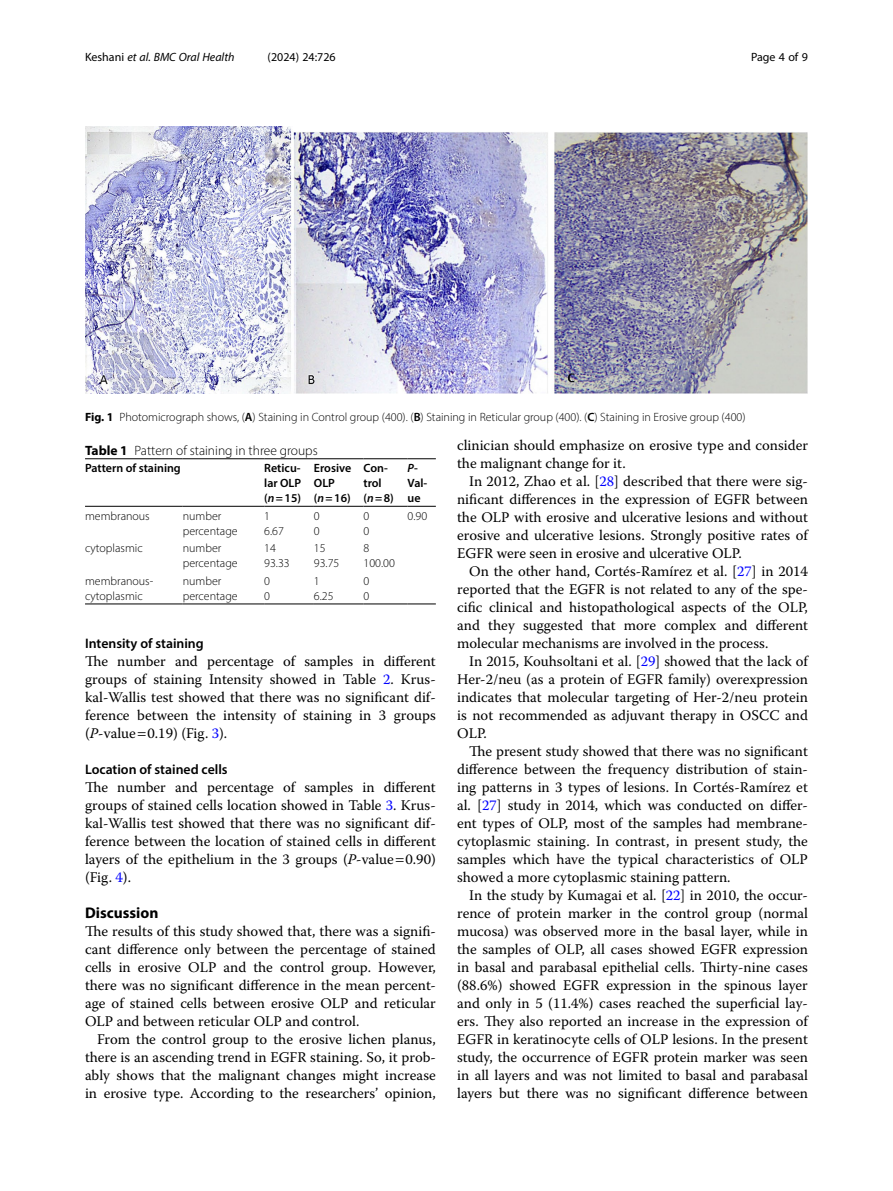
<style>
.page{position:relative;width:893px;height:1191px;background:#fff}
.page>*{position:absolute;margin:0;border:0;box-sizing:border-box;transform-origin:0 0}
.Head_1{font:700 15.45px "Myriad Pro";color:#000}
.Body_Text_Indent{font:14.7px/18px "Warnock Pro";color:#000;text-align:justify}
.Body_Text{font:14.7px/18px "Warnock Pro";color:#000;text-align:justify}
.Head_2{font:600 13.8px "Myriad Pro";color:#000}
.Table_Caption{font:300 13.5px "Myriad Pro";color:#000}
.Table_Body{font:300 12px/15px "Myriad Pro";color:#000}
.Figure_Caption{font:300 12px "Myriad Pro";color:#000}
.Table_Head{font:600 12px/15px "Myriad Pro";color:#000}
.t1{font:italic 12px "Myriad Pro";color:#000}
.t2{font:12px "Myriad Pro";color:#000}
.s1{font-style:normal}
.s2{font-weight:700}
.s3{font-weight:600}
.s4{font-style:italic}
.s5{color:#00f}
</style>
<div class="page">
<hr style="left:183px;top:506px;width:81px;height:1px;background:#000">
<svg style="left:408px;top:603px;width:28px;height:1px"></svg>
<hr style="left:85px;top:506px;width:98px;height:1px;background:#000">
<hr style="left:264px;top:458px;width:50px;height:1px;background:#000">
<hr style="left:264px;top:506px;width:50px;height:1px;background:#000">
<hr style="left:314px;top:458px;width:49px;height:1px;background:#000">
<hr style="left:314px;top:506px;width:49px;height:1px;background:#000">
<hr style="left:363px;top:458px;width:45px;height:1px;background:#000">
<hr style="left:363px;top:506px;width:45px;height:1px;background:#000">
<svg style="left:408px;top:458px;width:28px;height:1px"></svg>
<svg style="left:408px;top:506px;width:28px;height:1px"></svg>
<hr style="left:85px;top:603px;width:98px;height:1px;background:#000">
<hr style="left:183px;top:603px;width:81px;height:1px;background:#000">
<hr style="left:264px;top:603px;width:50px;height:1px;background:#000">
<hr style="left:314px;top:603px;width:49px;height:1px;background:#000">
<hr style="left:363px;top:603px;width:45px;height:1px;background:#000">
<hr style="left:85px;top:458px;width:98px;height:1px;background:#000">
<hr style="left:183px;top:458px;width:81px;height:1px;background:#000">
<img style="left:85px;top:126px;width:723px;height:267px">
<p class="t1" style="left:85px;top:50px;width:151px"><span class="s1">Keshani</span> et al. BMC Oral Health</p>
<p class="t2" style="left:268px;top:50px;width:70px">(2024) 24:726</p>
<p class="t2" style="left:751px;top:50px;width:58px">Page 4 of 9</p>
<p class="Figure_Caption" style="left:85px;top:409px;width:662px"><span class="s2">Fig. 1</span> Photomicrograph shows, (<span class="s3">A</span>) Staining in Control group (400). (<span class="s3">B</span>) Staining in Reticular group (400). (<span class="s3">C</span>) Staining in Erosive group (400)</p>
<p class="Table_Caption" style="left:85px;top:442px;width:234px"><span class="s2">Table 1</span> Pattern of staining in three groups</p>
<p class="Table_Head" style="left:85px;top:460px;width:97px">Pattern of staining</p>
<p class="Table_Head" style="left:264px;top:460px;width:39px;text-align:justify">Reticu&shy;lar OLP (<span class="s4">n</span>=15)</p>
<p class="Table_Head" style="left:314px;top:460px;width:39px">Erosive<br>OLP (<span class="s4">n</span>=16)</p>
<p class="Table_Head" style="left:363px;top:460px;width:32px">Con&shy;trol (<span class="s4">n</span>=8)</p>
<p class="Table_Head" style="left:408px;top:460px;width:21px"><span class="s4">P</span>-<br>Val&shy;ue</p>
<p class="Table_Body" style="left:85px;top:508px;width:66px">membranous</p>
<p class="Table_Body" style="left:183px;top:508px;width:40px">number</p>
<p class="Table_Body" style="left:183px;top:523px;width:56px">percentage</p>
<p class="Table_Body" style="left:314px;top:508px;width:7px">0</p>
<p class="Table_Body" style="left:314px;top:523px;width:7px">0</p>
<p class="Table_Body" style="left:363px;top:508px;width:7px">0</p>
<p class="Table_Body" style="left:363px;top:523px;width:7px">0</p>
<p class="Table_Body" style="left:408px;top:508px;width:21px">0.90</p>
<p class="Table_Body" style="left:264px;top:508px;width:7px">1</p>
<p class="Table_Body" style="left:264px;top:523px;width:21px">6.67</p>
<p class="Table_Body" style="left:85px;top:540px;width:59px">cytoplasmic</p>
<p class="Table_Body" style="left:183px;top:540px;width:40px">number</p>
<p class="Table_Body" style="left:183px;top:555px;width:56px">percentage</p>
<p class="Table_Body" style="left:85px;top:573px;width:70px">membranous&shy;cytoplasmic</p>
<p class="Table_Body" style="left:183px;top:573px;width:40px">number</p>
<p class="Table_Body" style="left:183px;top:588px;width:56px">percentage</p>
<p class="Table_Body" style="left:264px;top:540px;width:13px">14</p>
<p class="Table_Body" style="left:264px;top:555px;width:27px">93.33</p>
<p class="Table_Body" style="left:264px;top:573px;width:7px">0</p>
<p class="Table_Body" style="left:264px;top:588px;width:7px">0</p>
<p class="Table_Body" style="left:314px;top:540px;width:13px">15</p>
<p class="Table_Body" style="left:314px;top:555px;width:27px">93.75</p>
<p class="Table_Body" style="left:314px;top:573px;width:7px">1</p>
<p class="Table_Body" style="left:314px;top:588px;width:21px">6.25</p>
<p class="Table_Body" style="left:363px;top:540px;width:7px">8</p>
<p class="Table_Body" style="left:363px;top:555px;width:33px">100.00</p>
<p class="Table_Body" style="left:363px;top:573px;width:7px">0</p>
<p class="Table_Body" style="left:363px;top:588px;width:7px">0</p>
<p class="Head_2" style="left:85px;top:635px;width:120px">Intensity of staining</p>
<p class="Body_Text" style="left:85px;top:652px;width:352px">The number and percentage of samples in different groups of staining Intensity showed in Table <span class="s5">2</span>. Krus&shy;kal-Wallis test showed that there was no significant dif&shy;ference between the intensity of staining in 3 groups (<span class="s4">P</span>-value 0.19) (Fig. <span class="s5">3</span>).</p>
<p class="Head_2" style="left:85px;top:761px;width:144px">Location of stained cells</p>
<p class="Body_Text" style="left:85px;top:778px;width:352px">The number and percentage of samples in different groups of stained cells location showed in Table <span class="s5">3</span>. Krus&shy;kal-Wallis test showed that there was no significant dif&shy;ference between the location of stained cells in different layers of the epithelium in the 3 groups (<span class="s4">P</span>-value 0.90) (Fig. <span class="s5">4</span>).</p>
<p class="Head_1" style="left:85px;top:903px;width:75px">Discussion</p>
<p class="Body_Text" style="left:85px;top:922px;width:352px">The results of this study showed that, there was a signifi&shy;cant difference only between the percentage of stained cells in erosive OLP and the control group. However, there was no significant difference in the mean percent&shy;age of stained cells between erosive OLP and reticular OLP and between reticular OLP and control.</p>
<p class="Body_Text_Indent" style="left:85px;top:1030px;width:352px;text-indent:12px">From the control group to the erosive lichen planus, there is an ascending trend in EGFR staining. So, it prob&shy;ably shows that the malignant changes might increase in erosive type. According to the researchers’ opinion,</p>
<p class="Body_Text_Indent" style="left:457px;top:436px;width:352px">clinician should emphasize on erosive type and consider the malignant change for it.</p>
<p class="Body_Text_Indent" style="left:457px;top:472px;width:352px;text-indent:12px">In 2012, Zhao et al. [<span class="s5">28</span>] described that there were sig&shy;nificant differences in the expression of EGFR between the OLP with erosive and ulcerative lesions and without erosive and ulcerative lesions. Strongly positive rates of EGFR were seen in erosive and ulcerative OLP.</p>
<p class="Body_Text_Indent" style="left:457px;top:562px;width:352px;text-indent:12px">On the other hand, Cortés-Ramírez et al. [<span class="s5">27</span>] in 2014 reported that the EGFR is not related to any of the spe&shy;cific clinical and histopathological aspects of the OLP, and they suggested that more complex and different molecular mechanisms are involved in the process.</p>
<p class="Body_Text_Indent" style="left:457px;top:652px;width:352px;text-indent:12px">In 2015, Kouhsoltani et al. [<span class="s5">29</span>] showed that the lack of Her-2/neu (as a protein of EGFR family) overexpression indicates that molecular targeting of Her-2/neu protein is not recommended as adjuvant therapy in OSCC and OLP.</p>
<p class="Body_Text_Indent" style="left:457px;top:742px;width:352px;text-indent:12px">The present study showed that there was no significant difference between the frequency distribution of stain&shy;ing patterns in 3 types of lesions. In Cortés-Ramírez et al. [<span class="s5">27</span>] study in 2014, which was conducted on differ&shy;ent types of OLP, most of the samples had membrane&shy;cytoplasmic staining. In contrast, in present study, the samples which have the typical characteristics of OLP showed a more cytoplasmic staining pattern.</p>
<p class="Body_Text_Indent" style="left:457px;top:886px;width:352px;text-indent:12px">In the study by Kumagai et al. [<span class="s5">22</span>] in 2010, the occur&shy;rence of protein marker in the control group (normal mucosa) was observed more in the basal layer, while in the samples of OLP, all cases showed EGFR expression in basal and parabasal epithelial cells. Thirty-nine cases (88.6%) showed EGFR expression in the spinous layer and only in 5 (11.4%) cases reached the superficial lay&shy;ers. They also reported an increase in the expression of EGFR in keratinocyte cells of OLP lesions. In the present study, the occurrence of EGFR protein marker was seen in all layers and was not limited to basal and parabasal layers but there was no significant difference between</p>
</div>
